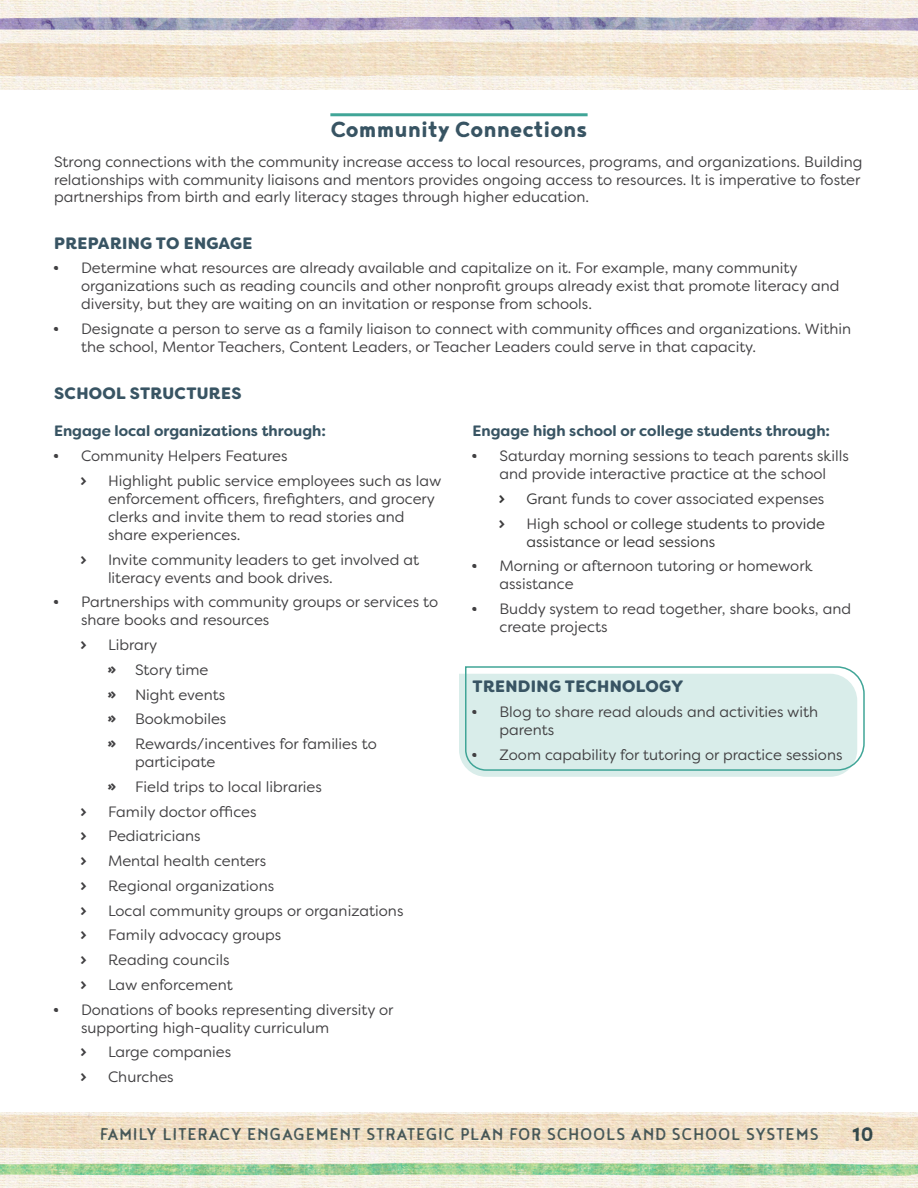
<style>
.page{position:relative;width:918px;height:1188px;background:#fff}
.page>*{position:absolute;margin:0;border:0;box-sizing:border-box;transform-origin:0 0}
.t1{font:27px "Noyh A Cafe";color:#385463}
.t2{font:24px "Noyh A Text 3";color:#385463}
.t3{font:21px "Noyh A Text 2";letter-spacing:.03em;color:#4c6572}
.t4{font:900 16.5px "Filson Soft";letter-spacing:.02em;color:#385463}
.t5{font:15px/18px "Filson Soft";color:#414042}
.t6{font:700 15px "Filson Soft";color:#385463}
.t7{font:15px/18px "Filson Soft";color:#373737}
.t8{font:15px "Le Osler Rough";color:#414042}
.t9{font:15px "Le Osler Rough";color:#373737}
.s1{font-family:"Le Osler Rough"}
.s2{color:#373737}
.s3{color:#414042}
</style>
<div class="page">
<img style="left:0;top:1113px;width:918px;height:75px">
<img style="left:0;top:0;width:918px;height:89px">
<hr style="left:330px;top:113px;width:258px;height:3px;background:#40a597">
<svg style="left:459px;top:666px;width:406px;height:111px;background:#d7ece9"></svg>
<h1 class="t1" style="left:330px;top:113px;width:259px">Community Connections</h1>
<p class="t5" style="left:54px;top:153px;width:810px;line-height:17.2px">Strong connections with the community increase access to local resources, programs, and organizations. Building relationships with community liaisons and mentors provides ongoing access to resources. It is imperative to foster partnerships from birth and early literacy stages through higher education.</p>
<p class="t4" style="left:54px;top:232px;width:200px">PREPARING TO ENGAGE</p>
<p class="t5" style="left:81px;top:259px;width:760px;text-indent:-27px"><span class="s1">•</span> Determine what resources are already available and capitalize on it. For example, many community organizations such as reading councils and other nonprofit groups already exist that promote literacy and diversity, but they are waiting on an invitation or response from schools.</p>
<p class="t5" style="left:81px;top:320px;width:772px;text-indent:-27px"><span class="s1">•</span> Designate a person to serve as a family liaison to connect with community offices and organizations. Within the school, Mentor Teachers, Content Leaders, or Teacher Leaders could serve in that capacity.</p>
<p class="t4" style="left:54px;top:382px;width:189px">SCHOOL STRUCTURES</p>
<p class="t6" style="left:54px;top:421px;width:273px">Engage local organizations through:</p>
<p class="t5" style="left:54px;top:447px;width:235px"><span class="s1">•</span> Community Helpers Features</p>
<p class="t8" style="left:81px;top:472px;width:8px">›</p>
<p class="t5" style="left:108px;top:472px;width:335px">Highlight public service employees such as law enforcement officers, firefighters, and grocery clerks and invite them to read stories and share experiences.</p>
<p class="t8" style="left:81px;top:551px;width:8px">›</p>
<p class="t5" style="left:108px;top:550px;width:313px">Invite community leaders to get involved at literacy events and book drives.</p>
<p class="t5" style="left:81px;top:593px;width:359px;text-indent:-27px"><span class="s1">•</span> Partnerships with community groups or services to share books and resources</p>
<p class="t8" style="left:81px;top:636px;width:8px">›</p>
<p class="t5" style="left:108px;top:632px;width:270px;line-height:24.8px">Library<br><span class="s1">»</span> Story time<br><span class="s1">»</span> Night events<br><span class="s1">»</span> Bookmobiles<br><span class="s1">»</span> Rewards/incentives for families to</p>
<p class="t5" style="left:108px;top:749px;width:216px;line-height:24.8px;text-indent:27px">participate<br><span class="s1">»</span> Field trips to local libraries</p>
<p class="t8" style="left:81px;top:803px;width:8px">›</p>
<p class="t5" style="left:108px;top:802px;width:150px">Family doctor offices</p>
<p class="t8" style="left:81px;top:827px;width:8px">›</p>
<p class="t5" style="left:108px;top:827px;width:94px">Pediatricians</p>
<p class="t8" style="left:81px;top:852px;width:8px">›</p>
<p class="t5" style="left:108px;top:852px;width:160px">Mental health centers</p>
<p class="t8" style="left:81px;top:877px;width:8px">›</p>
<p class="t5" style="left:108px;top:877px;width:168px">Regional organizations</p>
<p class="t8" style="left:81px;top:902px;width:8px">›</p>
<p class="t5" style="left:108px;top:901px;width:297px">Local community groups or organizations</p>
<p class="t8" style="left:81px;top:926px;width:8px">›</p>
<p class="t5" style="left:108px;top:926px;width:175px">Family advocacy groups</p>
<p class="t8" style="left:81px;top:951px;width:8px">›</p>
<p class="t5" style="left:108px;top:951px;width:123px">Reading councils</p>
<p class="t8" style="left:81px;top:976px;width:8px">›</p>
<p class="t5" style="left:108px;top:976px;width:126px">Law enforcement</p>
<p class="t5" style="left:81px;top:1000px;width:314px;text-indent:-27px"><span class="s1">•</span> Donations of books representing diversity or supporting high-quality curriculum</p>
<p class="t8" style="left:81px;top:1043px;width:8px">›</p>
<p class="t5" style="left:108px;top:1043px;width:125px">Large companies</p>
<p class="t8" style="left:81px;top:1068px;width:8px">›</p>
<p class="t5" style="left:108px;top:1068px;width:67px">Churches</p>
<p class="t6" style="left:472px;top:421px;width:359px">Engage high school or college students through:</p>
<p class="t5" style="left:472px;top:447px;width:378px;text-align:center"><span class="s1">•</span> Saturday morning sessions to teach parents skills and provide interactive practice at the school</p>
<p class="t9" style="left:500px;top:490px;width:8px">›</p>
<p class="t5" style="left:526px;top:490px;width:299px"><span class="s2">Gra</span>nt funds to cover associated expenses</p>
<p class="t8" style="left:500px;top:515px;width:8px">›</p>
<p class="t7" style="left:526px;top:514px;width:300px"><span class="s3">Hig</span>h school or college students to provide assistance or lead sessions</p>
<p class="t5" style="left:500px;top:557px;width:315px;text-indent:-27px"><span class="s1">•</span> Morning or afternoon tutoring or homework assistance</p>
<p class="t5" style="left:500px;top:600px;width:353px;text-indent:-27px"><span class="s1">•</span> Buddy system to read together, share books, and create projects</p>
<p class="t4" style="left:473px;top:676px;width:212px">TRENDING TECHNOLOGY</p>
<p class="t5" style="left:500px;top:703px;width:320px;text-indent:-27px"><span class="s1">•</span> Blog to share read alouds and activities with parents</p>
<p class="t5" style="left:472px;top:746px;width:372px"><span class="s1">•</span> Zoom capability for tutoring or practice sessions</p>
<h3 class="t3" style="left:99px;top:1122px;width:721px">FAMILY LITERACY ENGAGEMENT STRATEGIC PLAN FOR SCHOOLS AND SCHOOL SYSTEMS</h3>
<h2 class="t2" style="left:852px;top:1120px;width:22px">10</h2>
</div>
